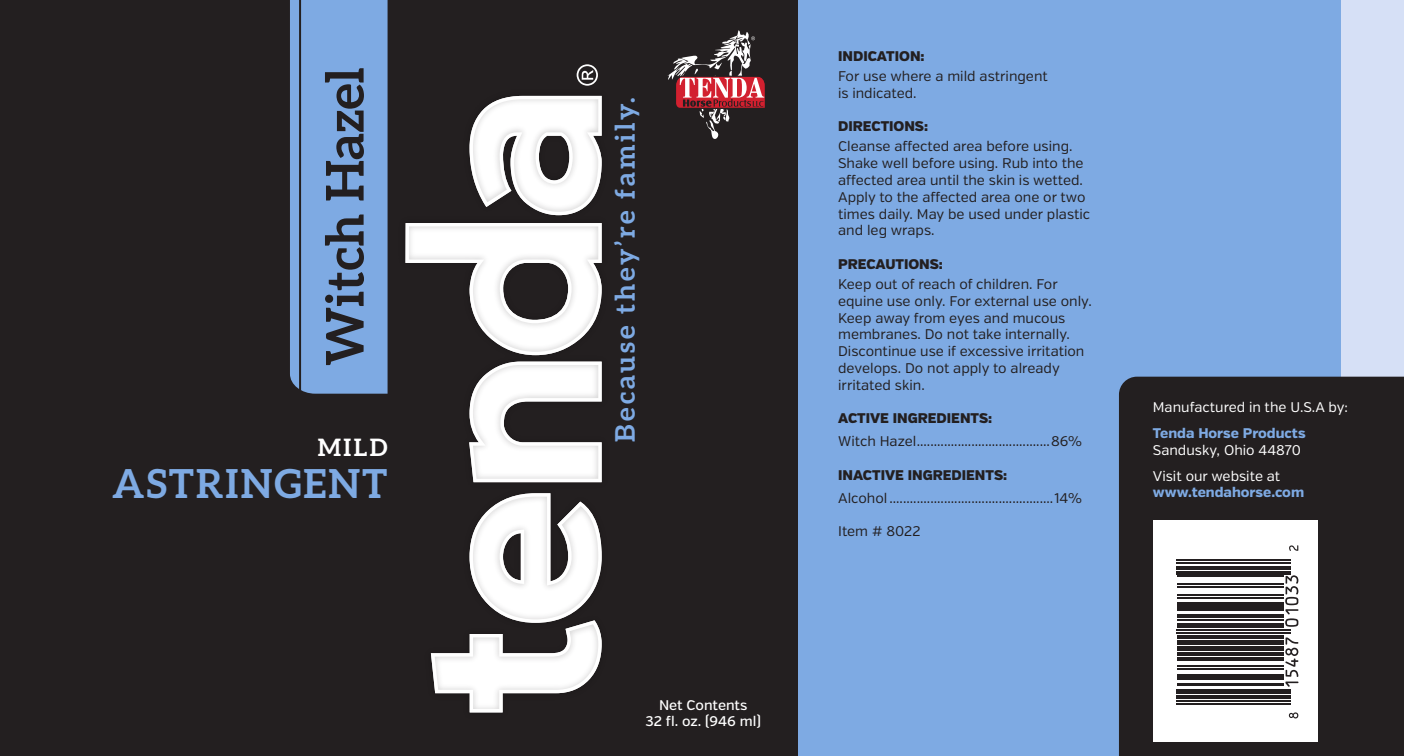
<style>
.page{position:relative;width:1404px;height:756px;background:#fff}
.page>*{position:absolute;margin:0;border:0;box-sizing:border-box;transform-origin:0 0}
.t1{font:700 52px "Aleo";color:#231f20}
.t2{font:700 40px "Aleo";letter-spacing:.05em;color:#7eaae3}
.t3{font:700 27px "Aleo";letter-spacing:.1em;color:#7eaae3}
.t4{font:700 24px "Aleo";color:#fff}
.t5{font:14px/16.8px "Verb";color:#231f20}
.t6{font:900 14px "Verb";color:#231f20}
.t7{font:800 14px/16.8px "Verb";color:#7eaae3}
.t8{font:500 14px/16.8px "Verb";color:#fff;text-align:center}
.t9{font:14px "Verb";color:#fff}
.s1{font-weight:400;color:#fff}
</style>
<div class="page">
<div style="left:798px;top:0;width:606px;height:756px;background:#7eaae3"></div>
<div style="left:0;top:0;width:798px;height:756px;background:#231f20"></div>
<div style="left:290px;top:0;width:98px;height:394px;background:#7eaae3"></div>
<hr style="left:299px;top:0;width:2px;height:405px;background:#231f20">
<div style="left:1341px;top:0;width:63px;height:389px;background:#d6e0f6"></div>
<div style="left:1119px;top:377px;width:285px;height:379px;background:#231f20"></div>
<svg style="left:577px;top:64px;width:21px;height:22px"></svg>
<svg style="left:431px;top:493px;width:171px;height:219px"></svg>
<svg style="left:469px;top:362px;width:133px;height:120px"></svg>
<svg style="left:470px;top:96px;width:132px;height:119px"></svg>
<svg style="left:406px;top:223px;width:196px;height:132px"></svg>
<svg style="left:667px;top:30px;width:98px;height:109px"></svg>
<div style="left:1153px;top:520px;width:164px;height:222px;background:#fff"></div>
<svg style="left:1177px;top:545px;width:122px;height:172px"></svg>
<svg style="left:1289px;top:712px;width:9px;height:7px"></svg>
<hr style="left:1177px;top:703px;width:114px;height:2px;background:#231f20">
<hr style="left:1177px;top:700px;width:114px;height:2px;background:#231f20">
<hr style="left:1177px;top:696px;width:114px;height:3px;background:#231f20">
<hr style="left:1177px;top:690px;width:114px;height:4px;background:#231f20">
<hr style="left:1177px;top:683px;width:106px;height:3px;background:#231f20">
<hr style="left:1177px;top:679px;width:106px;height:1px;background:#231f20">
<hr style="left:1177px;top:674px;width:106px;height:3px;background:#231f20">
<hr style="left:1177px;top:668px;width:106px;height:2px;background:#231f20">
<hr style="left:1177px;top:665px;width:106px;height:1px;background:#231f20">
<hr style="left:1177px;top:657px;width:106px;height:3px;background:#231f20">
<hr style="left:1177px;top:653px;width:106px;height:3px;background:#231f20">
<div style="left:1177px;top:646px;width:106px;height:5px;background:#231f20"></div>
<svg style="left:1285px;top:638px;width:13px;height:49px"></svg>
<div style="left:1177px;top:640px;width:106px;height:5px;background:#231f20"></div>
<hr style="left:1177px;top:636px;width:106px;height:3px;background:#231f20">
<hr style="left:1177px;top:633px;width:114px;height:1px;background:#231f20">
<hr style="left:1177px;top:630px;width:114px;height:1px;background:#231f20">
<div style="left:1177px;top:623px;width:106px;height:5px;background:#231f20"></div>
<hr style="left:1177px;top:619px;width:106px;height:1px;background:#231f20">
<hr style="left:1177px;top:614px;width:106px;height:3px;background:#231f20">
<hr style="left:1177px;top:608px;width:106px;height:3px;background:#231f20">
<hr style="left:1177px;top:602px;width:106px;height:4px;background:#231f20">
<hr style="left:1177px;top:597px;width:106px;height:2px;background:#231f20">
<hr style="left:1177px;top:594px;width:106px;height:2px;background:#231f20">
<hr style="left:1177px;top:586px;width:106px;height:2px;background:#231f20">
<svg style="left:1285px;top:575px;width:13px;height:52px"></svg>
<hr style="left:1177px;top:583px;width:106px;height:2px;background:#231f20">
<hr style="left:1177px;top:576px;width:106px;height:1px;background:#231f20">
<hr style="left:1177px;top:571px;width:114px;height:3px;background:#231f20">
<hr style="left:1177px;top:566px;width:114px;height:4px;background:#231f20">
<hr style="left:1177px;top:562px;width:114px;height:1px;background:#231f20">
<hr style="left:1177px;top:559px;width:114px;height:1px;background:#231f20">
<svg style="left:1289px;top:545px;width:9px;height:6px"></svg>
<p class="t1" style="left:315px;top:366px;width:300px;rotate:-90deg">Witch Hazel</p>
<p class="t4" style="left:318px;top:434px;width:71px">MILD</p>
<p class="t2" style="left:112px;top:461px;width:277px">ASTRINGENT</p>
<p class="t3" style="left:609px;top:442px;width:346px;rotate:-90deg">Because they’re family.</p>
<p class="t8" style="left:646px;top:697px;width:117px">Net Contents<br>32 fl. oz. (946 ml)</p>
<p class="t6" style="left:838px;top:47px;width:88px">INDICATION:</p>
<p class="t5" style="left:838px;top:68px;width:211px">For use where a mild astringent is indicated.</p>
<p class="t6" style="left:838px;top:118px;width:91px">DIRECTIONS:</p>
<p class="t5" style="left:838px;top:138px;width:254px">Cleanse affected area before using.<br>Shake well before using. Rub into the affected area until the skin is wetted.<br>Apply to the affected area one or two times daily. May be used under plastic and leg wraps.</p>
<p class="t6" style="left:838px;top:255px;width:106px">PRECAUTIONS:</p>
<p class="t5" style="left:838px;top:276px;width:255px">Keep out of reach of children. For equine use only. For external use only.<br>Keep away from eyes and mucous membranes. Do not take internally.<br>Discontinue use if excessive irritation develops. Do not apply to already irritated skin.</p>
<p class="t6" style="left:838px;top:410px;width:156px">ACTIVE INGREDIENTS:</p>
<p class="t5" style="left:838px;top:433px;width:246px">Witch Hazel.......................................86%</p>
<p class="t6" style="left:838px;top:466px;width:171px">INACTIVE INGREDIENTS:</p>
<p class="t5" style="left:838px;top:490px;width:246px">Alcohol ................................................14%</p>
<p class="t5" style="left:838px;top:523px;width:84px">Item # 8022</p>
<p class="t9" style="left:1153px;top:399px;width:197px">Manufactured in the U.S.A by:</p>
<p class="t7" style="left:1153px;top:425px;width:154px">Tenda Horse Products<br><span class="s1">Sandusky, Ohio 44870</span></p>
<p class="t7" style="left:1153px;top:468px;width:153px"><span class="s1">Visit our website at </span>www.tendahorse.com</p>
</div>
